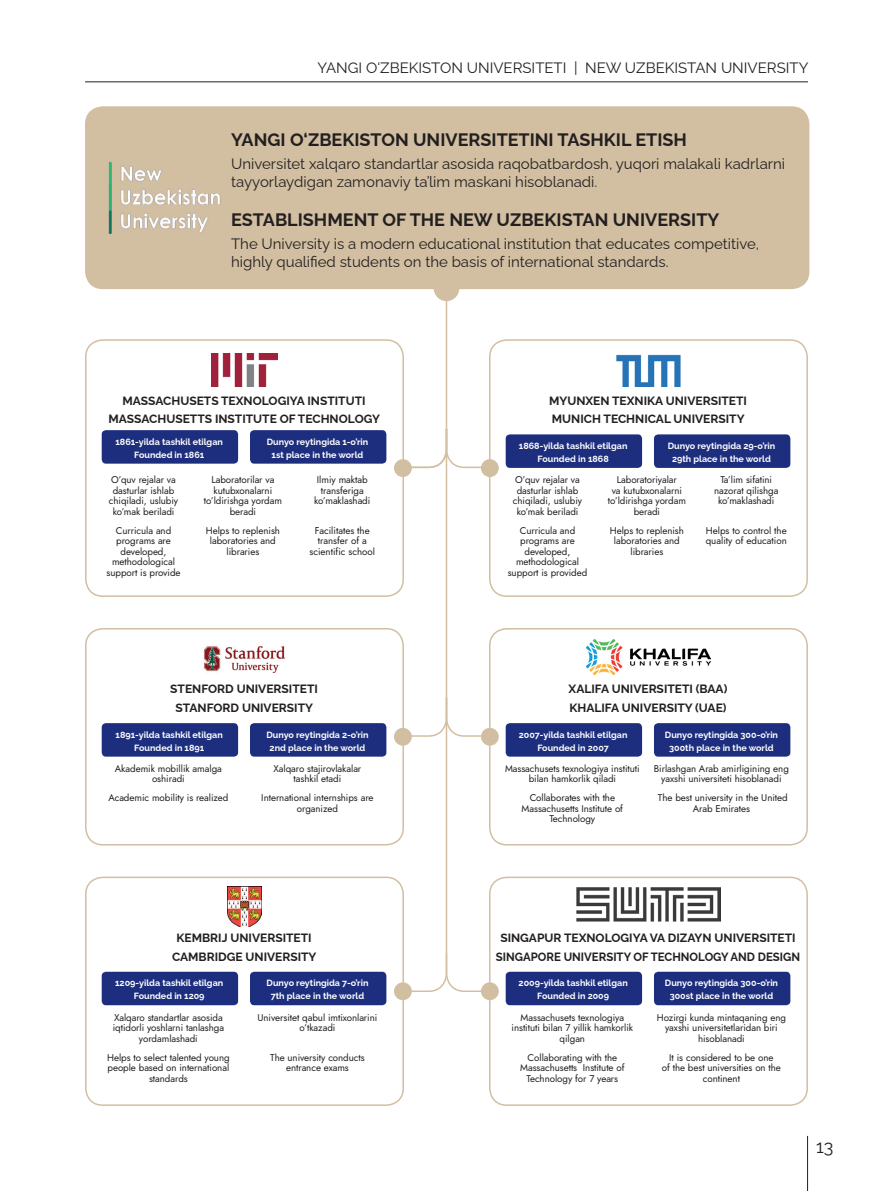
<style>
.page{position:relative;width:893px;height:1191px;background:#fff}
.page>*{position:absolute;margin:0;border:0;box-sizing:border-box;transform-origin:0 0}
.t1{font:700 18px "Raleway";color:#231f20}
.t2{font:18px "Raleway";color:#231f20}
.t3{font:15px/18px "Raleway";color:#231f20}
.t4{font:700 12px/18.6px "Raleway";color:#231f20;text-align:center}
.t5{font:9.75px/10.5px "Jost";letter-spacing:-.005em;color:#231f20;text-align:center}
.t6{font:700 9px/12.9px "Raleway";color:#fff;text-align:center}
</style>
<div class="page">
<hr style="left:807px;top:1135px;width:1px;height:56px;background:#231f20">
<hr style="left:85px;top:81px;width:723px;height:1px;background:#231f20">
<div style="left:86px;top:107px;width:723px;height:181px;background:#d2bfa2;border-radius:17px"></div>
<div style="left:85px;top:106px;width:724px;height:183px;border:2px solid #d2bfa2;border-radius:17px"></div>
<div style="left:102px;top:430px;width:136px;height:33px;background:#1c2e7d;border-radius:4px"></div>
<div style="left:250px;top:430px;width:136px;height:33px;background:#1c2e7d;border-radius:4px"></div>
<div style="left:85px;top:339px;width:319px;height:258px;border:2px solid #d2bfa2;border-radius:17px"></div>
<img style="left:212px;top:353px;width:65px;height:34px">
<div style="left:506px;top:434px;width:136px;height:34px;background:#1c2e7d;border-radius:4px"></div>
<div style="left:654px;top:434px;width:136px;height:34px;background:#1c2e7d;border-radius:4px"></div>
<div style="left:489px;top:339px;width:319px;height:258px;border:2px solid #d2bfa2;border-radius:17px"></div>
<img style="left:616px;top:354px;width:65px;height:33px">
<div style="left:102px;top:971px;width:136px;height:34px;background:#1c2e7d;border-radius:4px"></div>
<div style="left:250px;top:971px;width:136px;height:34px;background:#1c2e7d;border-radius:4px"></div>
<div style="left:85px;top:876px;width:319px;height:230px;border:2px solid #d2bfa2;border-radius:17px"></div>
<img style="left:227px;top:886px;width:35px;height:40px">
<div style="left:102px;top:723px;width:136px;height:33px;background:#1c2e7d;border-radius:4px"></div>
<div style="left:250px;top:723px;width:136px;height:33px;background:#1c2e7d;border-radius:4px"></div>
<div style="left:85px;top:628px;width:319px;height:217px;border:2px solid #d2bfa2;border-radius:17px"></div>
<img style="left:203px;top:646px;width:83px;height:27px">
<div style="left:506px;top:723px;width:136px;height:33px;background:#1c2e7d;border-radius:4px"></div>
<div style="left:654px;top:723px;width:136px;height:33px;background:#1c2e7d;border-radius:4px"></div>
<div style="left:489px;top:628px;width:319px;height:217px;border:2px solid #d2bfa2;border-radius:17px"></div>
<img style="left:587px;top:639px;width:123px;height:36px">
<div style="left:506px;top:971px;width:136px;height:34px;background:#1c2e7d;border-radius:4px"></div>
<div style="left:654px;top:971px;width:136px;height:34px;background:#1c2e7d;border-radius:4px"></div>
<div style="left:489px;top:876px;width:319px;height:230px;border:2px solid #d2bfa2;border-radius:17px"></div>
<img style="left:576px;top:887px;width:145px;height:34px">
<div style="left:394px;top:459px;width:18px;height:18px;background:#d2bfa2;border-radius:50%"></div>
<div style="left:481px;top:459px;width:18px;height:18px;background:#d2bfa2;border-radius:50%"></div>
<div style="left:394px;top:728px;width:18px;height:17px;background:#d2bfa2;border-radius:50%"></div>
<div style="left:481px;top:728px;width:18px;height:17px;background:#d2bfa2;border-radius:50%"></div>
<div style="left:394px;top:982px;width:18px;height:18px;background:#d2bfa2;border-radius:50%"></div>
<div style="left:481px;top:982px;width:18px;height:18px;background:#d2bfa2;border-radius:50%"></div>
<svg style="left:401px;top:286px;width:91px;height:706px"></svg>
<img style="left:109px;top:162px;width:111px;height:72px">
<h2 class="t3" style="left:317px;top:57px;width:492px">YANGI O‘ZBEKISTON UNIVERSITETI | NEW UZBEKISTAN UNIVERSITY</h2>
<h1 class="t1" style="left:231px;top:126px;width:457px">YANGI O‘ZBEKISTON UNIVERSITETINI TASHKIL ETISH</h1>
<h2 class="t3" style="left:231px;top:153px;width:555px">Universitet xalqaro standartlar asosida raqobatbardosh, yuqori malakali kadrlarni tayyorlaydigan zamonaviy ta’lim maskani hisoblanadi.</h2>
<h1 class="t1" style="left:231px;top:205px;width:490px">ESTABLISHMENT OF THE NEW UZBEKISTAN UNIVERSITY</h1>
<h2 class="t3" style="left:231px;top:232px;width:530px">The University is a modern educational institution that educates competitive, highly qualified students on the basis of international standards.</h2>
<p class="t4" style="left:109px;top:390px;width:273px">MASSACHUSETS TEXNOLOGIYA INSTITUTI<br>MASSACHUSETTS INSTITUTE OF TECHNOLOGY</p>
<p class="t6" style="left:115px;top:434px;width:109px">1861-yilda tashkil etilgan<br>Founded in 1861</p>
<p class="t6" style="left:267px;top:434px;width:103px">Dunyo reytingida 1-o’rin<br>1st place in the world</p>
<p class="t5" style="left:109px;top:474px;width:71px">O’quv rejalar va dasturlar ishlab chiqiladi, uslubiy ko’mak beriladi</p>
<p class="t5" style="left:107px;top:525px;width:75px">Curricula and programs are developed, methodological support is provide</p>
<p class="t5" style="left:204px;top:474px;width:80px">Laboratorilar va kutubxonalarni to’ldirishga yordam beradi</p>
<p class="t5" style="left:206px;top:525px;width:76px">Helps to replenish laboratories and libraries</p>
<p class="t5" style="left:314px;top:474px;width:58px">Ilmiy maktab transferiga ko’maklashadi</p>
<p class="t5" style="left:309px;top:525px;width:67px">Facilitates the transfer of a scientific school</p>
<p class="t4" style="left:170px;top:678px;width:149px">STENFORD UNIVERSITETI<br>STANFORD UNIVERSITY</p>
<p class="t6" style="left:116px;top:727px;width:109px">1891-yilda tashkil etilgan<br>Founded in 1891</p>
<p class="t6" style="left:266px;top:727px;width:104px">Dunyo reytingida 2-o’rin<br>2nd place in the world</p>
<p class="t5" style="left:115px;top:763px;width:108px">Akademik mobillik amalga oshiradi</p>
<p class="t5" style="left:108px;top:793px;width:122px">Academic mobility is realized</p>
<p class="t5" style="left:274px;top:763px;width:89px">Xalqaro stajirovlakalar tashkil etadi</p>
<p class="t5" style="left:261px;top:793px;width:114px">International internships are organized</p>
<p class="t4" style="left:172px;top:927px;width:146px">KEMBRIJ UNIVERSITETI<br>CAMBRIDGE UNIVERSITY</p>
<p class="t6" style="left:115px;top:975px;width:110px">1209-yilda tashkil etilgan<br>Founded in 1209</p>
<p class="t6" style="left:267px;top:975px;width:103px">Dunyo reytingida 7-o’rin<br>7th place in the world</p>
<p class="t5" style="left:113px;top:1012px;width:113px">Xalqaro standartlar asosida iqtidorli yoshlarni tanlashga yordamlashadi</p>
<p class="t5" style="left:107px;top:1052px;width:124px">Helps to select talented young people based on international standards</p>
<p class="t5" style="left:257px;top:1012px;width:121px">Universitet qabul imtixonlarini o’tkazadi</p>
<p class="t5" style="left:270px;top:1052px;width:96px">The university conducts entrance exams</p>
<p class="t4" style="left:549px;top:390px;width:199px;text-align:left">MYUNXEN TEXNIKA UNIVERSITETI<br>MUNICH TECHNICAL UNIVERSITY</p>
<p class="t6" style="left:519px;top:438px;width:110px">1868-yilda tashkil etilgan<br>Founded in 1868</p>
<p class="t6" style="left:668px;top:438px;width:109px">Dunyo reytingida 29-o’rin<br>29th place in the world</p>
<p class="t5" style="left:513px;top:474px;width:71px">O’quv rejalar va dasturlar ishlab chiqiladi, uslubiy ko’mak beriladi</p>
<p class="t5" style="left:508px;top:525px;width:81px">Curricula and programs are developed, methodological support is provided</p>
<p class="t5" style="left:714px;top:474px;width:66px">Ta’lim sifatini nazorat qilishga ko’maklashadi</p>
<p class="t5" style="left:706px;top:525px;width:83px;text-align:left">Helps to control the quality of education</p>
<p class="t5" style="left:608px;top:474px;width:80px">Laboratoriyalar<br>va kutubxonalarni to’ldirishga yordam beradi</p>
<p class="t5" style="left:610px;top:525px;width:76px">Helps to replenish laboratories and libraries</p>
<p class="t4" style="left:569px;top:678px;width:160px;text-align:left">XALIFA UNIVERSITETI (BAA)<br>KHALIFA UNIVERSITY (UAE)</p>
<p class="t6" style="left:519px;top:727px;width:110px">2007-yilda tashkil etilgan<br>Founded in 2007</p>
<p class="t6" style="left:665px;top:727px;width:115px">Dunyo reytingida 300-o’rin<br>300th place in the world</p>
<p class="t5" style="left:505px;top:763px;width:136px">Massachusets texnologiya instituti bilan hamkorlik qiladi</p>
<p class="t5" style="left:522px;top:793px;width:103px">Collaborates with the<br>Massachusetts Institute of<br>Technology</p>
<p class="t5" style="left:654px;top:763px;width:137px">Birlashgan Arab amirligining eng yaxshi universiteti hisoblanadi</p>
<p class="t5" style="left:658px;top:793px;width:131px">The best university in the United<br>Arab Emirates</p>
<p class="t4" style="left:496px;top:927px;width:306px">SINGAPUR TEXNOLOGIYA VA DIZAYN UNIVERSITETI<br>SINGAPORE UNIVERSITY OF TECHNOLOGY AND DESIGN</p>
<p class="t6" style="left:519px;top:975px;width:111px">2009-yilda tashkil etilgan<br>Founded in 2009</p>
<p class="t6" style="left:665px;top:975px;width:115px">Dunyo reytingida 300-o’rin<br>300st place in the world</p>
<p class="t5" style="left:512px;top:1012px;width:123px">Massachusets texnologiya instituti bilan 7 yillik hamkorlik qilgan</p>
<p class="t5" style="left:520px;top:1052px;width:106px">Collaborating with the<br>Massachusetts Institute of<br>Technology for 7 years</p>
<p class="t5" style="left:657px;top:1012px;width:131px">Hozirgi kunda mintaqaning eng yaxshi universitetlaridan biri hisoblanadi</p>
<p class="t5" style="left:662px;top:1052px;width:121px">It is considered to be one<br>of the best universities on the continent</p>
<h1 class="t2" style="left:816px;top:1132px;width:19px">13</h1>
</div>
